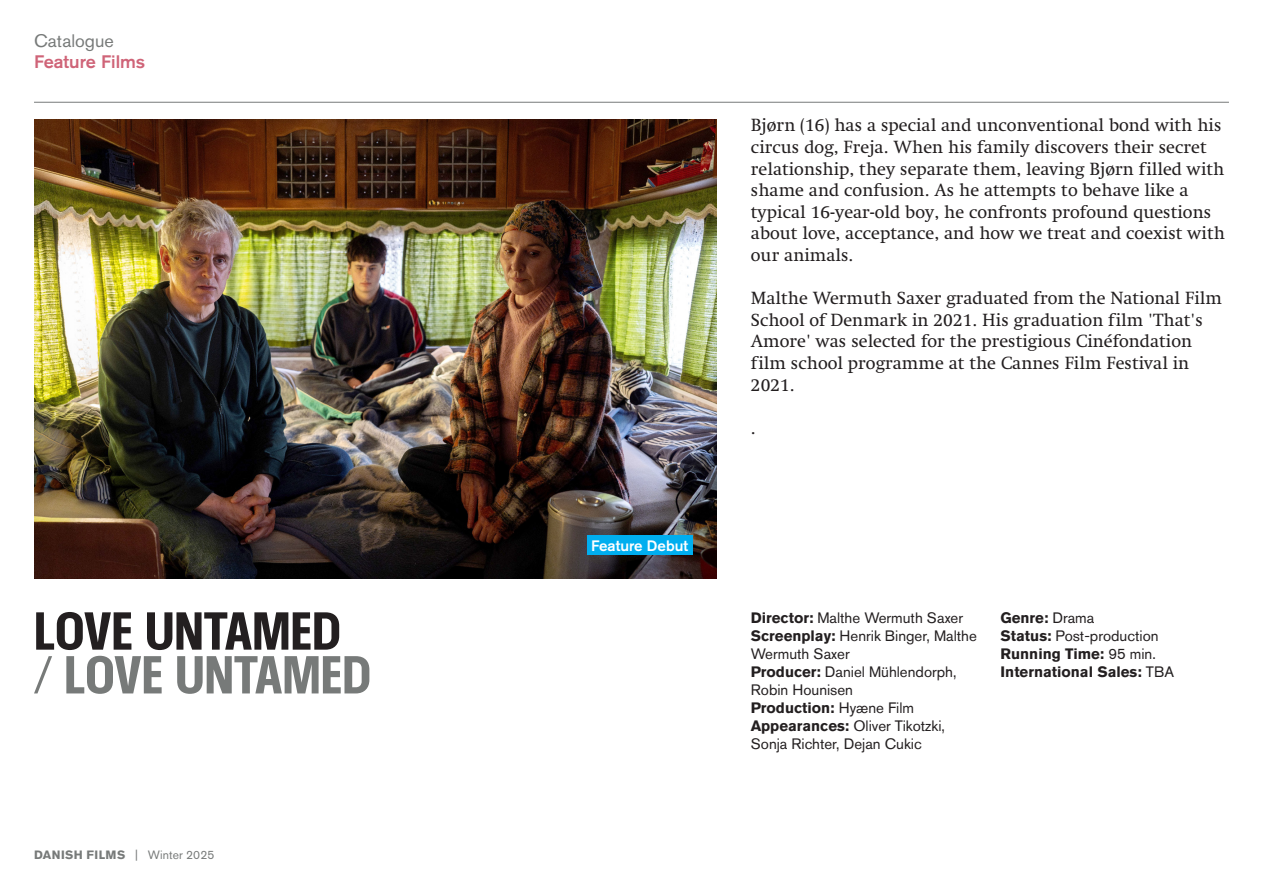
<style>
.page{position:relative;width:1263px;height:893px;background:#fff}
.page>*{position:absolute;margin:0;border:0;box-sizing:border-box;transform-origin:0 0}
.DanishTitle{font:700 54px "Hollton";color:#777a79}
.ForeignTitle{font:700 54px "Hollton";color:#231f20}
.Comment{font:18px/21.6px "Swift LT Std";color:#231f20}
.t1{font:500 18px "Akzidenz Grotesk Pro";color:#cf6478}
.t2{font:18px "Akzidenz Grotesk Pro";color:#777a79}
.Appearances{font:15px/18px "Akzidenz Grotesk Pro";color:#231f20}
.Screenplay{font:15px/18px "Akzidenz Grotesk Pro";color:#231f20}
.Producer{font:15px/18px "Akzidenz Grotesk Pro";color:#231f20}
.RunningTime{font:700 15px "Akzidenz Grotesk Pro";color:#231f20}
.Director{font:15px "Akzidenz Grotesk Pro";color:#231f20}
.t3{font:500 15px "Akzidenz Grotesk Pro";color:#fff}
.DanishRelease{font:15px "Akzidenz Grotesk Pro";color:#231f20}
.Production{font:700 15px "Akzidenz Grotesk Pro";color:#231f20}
.Genre{font:700 15px "Akzidenz Grotesk Pro";color:#231f20}
.t4{font:700 12px "Akzidenz Grotesk Pro";letter-spacing:.035em;color:#777a79}
.s1{font-weight:400}
.s2{font-weight:700}
</style>
<div class="page">
<hr style="left:34px;top:102px;width:1195px;height:1px;background:#777a79">
<img style="left:34px;top:119px;width:683px;height:459px">
<div style="left:587px;top:536px;width:105px;height:19px;background:#00aeef"></div>
<p class="t2" style="left:34px;top:29px;width:81px">Catalogue</p>
<p class="t1" style="left:34px;top:50px;width:113px">Feature Films</p>
<p class="ForeignTitle" style="left:34px;top:599px;width:309px">LOVE UNTAMED</p>
<p class="DanishTitle" style="left:34px;top:643px;width:339px">/ LOVE UNTAMED</p>
<p class="t4" style="left:34px;top:847px;width:182px">DANISH FILMS <span class="s1">| Winter 2025</span></p>
<p class="t3" style="left:591px;top:536px;width:99px">Feature Debut</p>
<p class="t3" style="left:594px;top:538px;width:99px">Feature Debut</p>
<p class="Comment" style="left:751px;top:115px;width:475px">Bjørn (16) has a special and unconventional bond with his circus dog, Freja. When his family discovers their secret relationship, they separate them, leaving Bjørn filled with shame and confusion. As he attempts to behave like a typical 16-year-old boy, he confronts profound questions about love, acceptance, and how we treat and coexist with our animals.</p>
<p class="Comment" style="left:751px;top:288px;width:472px">Malthe Wermuth Saxer graduated from the National Film School of Denmark in 2021. His graduation film 'That's Amore' was selected for the prestigious Cinéfondation film school programme at the Cannes Film Festival in 2021.</p>
<p class="Comment" style="left:751px;top:417px;width:6px">.</p>
<p class="Director" style="left:751px;top:608px;width:214px"><span class="s2">Director:</span> Malthe Wermuth Saxer</p>
<p class="Screenplay" style="left:751px;top:627px;width:227px"><span class="s2">Screenplay:</span> Henrik Binger, Malthe<br>Wermuth Saxer</p>
<p class="Producer" style="left:751px;top:663px;width:207px"><span class="s2">Producer:</span> Daniel Mühlendorph,<br>Robin Hounisen</p>
<p class="Production" style="left:751px;top:698px;width:165px">Production: <span class="s1">Hyæne Film</span></p>
<p class="Appearances" style="left:751px;top:717px;width:196px"><span class="s2">Appearances:</span> Oliver Tikotzki,<br>Sonja Richter, Dejan Cukic</p>
<p class="Genre" style="left:1000px;top:608px;width:95px">Genre: <span class="s1">Drama</span></p>
<p class="DanishRelease" style="left:1000px;top:626px;width:160px"><span class="s2">Status:</span> Post-production</p>
<p class="RunningTime" style="left:1000px;top:644px;width:157px">Running Time: <span class="s1">95 min.</span></p>
<p class="RunningTime" style="left:1000px;top:662px;width:175px">International Sales: <span class="s1">TBA</span></p>
</div>
